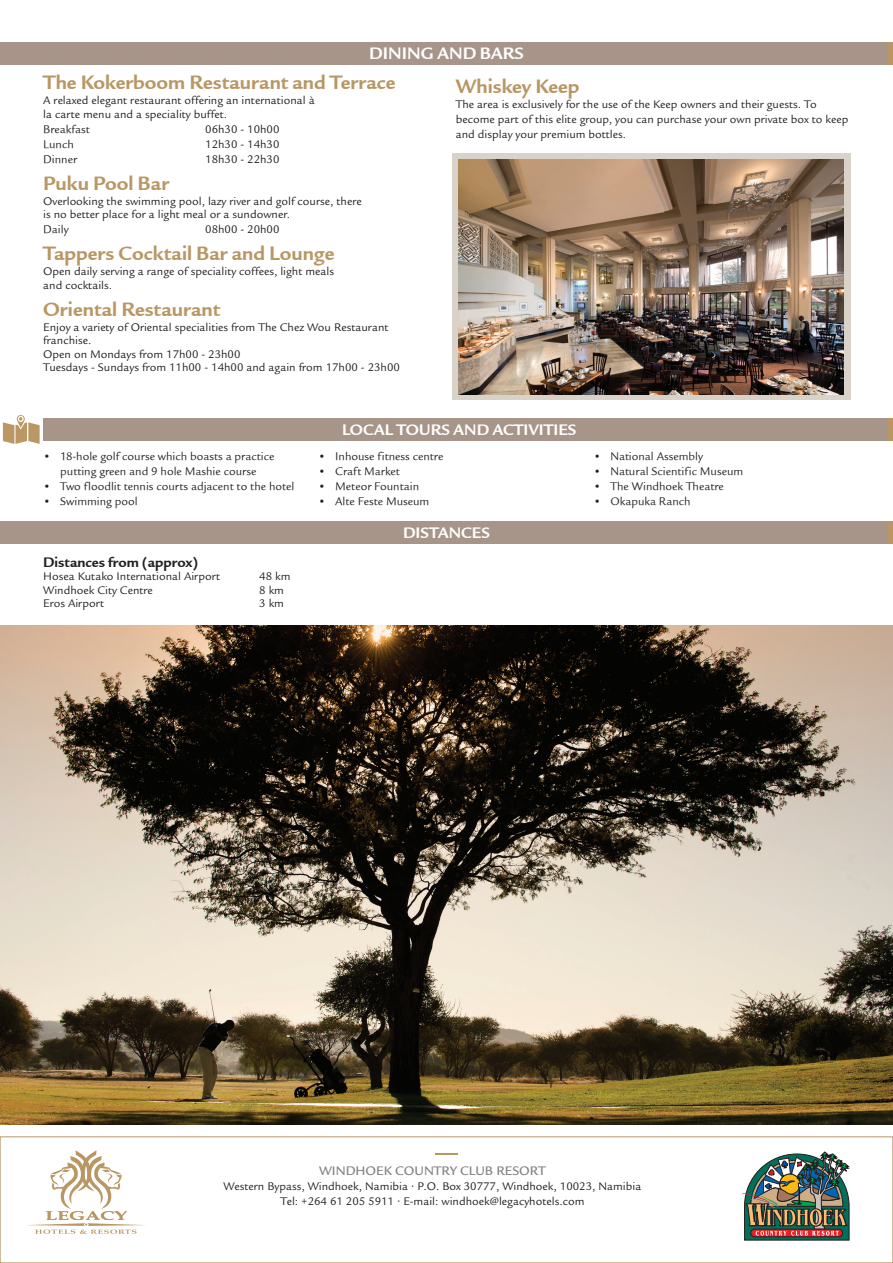
<style>
.page{position:relative;width:893px;height:1263px;background:#fff}
.page>*{position:absolute;margin:0;border:0;box-sizing:border-box;transform-origin:0 0}
.t1{font:21px "Legacy Sans ITCTT Bold";color:#b99764}
.t2{font:18px "Legacy Sans ITCTT Bold";color:#fff}
.t3{font:16.5px "Legacy Sans ITCTT Bold";color:#fff}
.t4{font:15px "Legacy Sans ITCTT Bold";color:#231f20}
.t5{font:500 13.5px "Legacy Sans Std";color:#808285}
.t6{font:12px/13.5px "Legacy Sans Std";color:#231f20}
.t7{font:12px/15px "Legacy Sans ITCTT Book";color:#231f20;text-align:center}
</style>
<div class="page">
<div style="left:0;top:418px;width:893px;height:23px;background:#a79589"></div>
<div style="left:0;top:30px;width:43px;height:723px;background:#fff"></div>
<div style="left:0;top:1137px;width:893px;height:126px;border:1px solid #b99764"></div>
<svg style="left:27px;top:1150px;width:118px;height:84px"></svg>
<hr style="left:435px;top:1153px;width:23px;height:2px;background:#b99764">
<img style="left:0;top:626px;width:893px;height:498px">
<svg style="left:3px;top:415px;width:37px;height:29px"></svg>
<div style="left:888px;top:418px;width:5px;height:23px;background:#b99764"></div>
<div style="left:0;top:522px;width:893px;height:22px;background:#a79589"></div>
<div style="left:888px;top:522px;width:5px;height:22px;background:#b99764"></div>
<svg style="left:742px;top:1152px;width:107px;height:88px"></svg>
<div style="left:452px;top:153px;width:398px;height:247px;background:#d9d2c9"></div>
<img style="left:459px;top:159px;width:384px;height:235px">
<div style="left:0;top:43px;width:893px;height:22px;background:#a79589"></div>
<div style="left:888px;top:43px;width:5px;height:22px;background:#b99764"></div>
<h2 class="t2" style="left:369px;top:43px;width:156px">DINING AND BARS</h2>
<h1 class="t1" style="left:43px;top:71px;width:354px">The Kokerboom Restaurant and Terrace</h1>
<p class="t6" style="left:43px;top:94px;width:273px">A relaxed elegant restaurant offering an international à la carte menu and a speciality buffet.</p>
<p class="t7" style="left:43px;top:122px;width:48px">Breakfast</p>
<p class="t6" style="left:205px;top:123px;width:76px">06h30 - 10h00</p>
<p class="t7" style="left:43px;top:137px;width:32px">Lunch</p>
<p class="t6" style="left:205px;top:138px;width:76px">12h30 - 14h30</p>
<p class="t7" style="left:43px;top:152px;width:35px">Dinner</p>
<p class="t6" style="left:205px;top:153px;width:76px">18h30 - 22h30</p>
<h1 class="t1" style="left:43px;top:171px;width:127px">Puku Pool Bar</h1>
<p class="t6" style="left:43px;top:195px;width:320px">Overlooking the swimming pool, lazy river and golf course, there is no better place for a light meal or a sundowner.</p>
<p class="t7" style="left:43px;top:222px;width:27px">Daily</p>
<p class="t6" style="left:205px;top:223px;width:76px">08h00 - 20h00</p>
<h1 class="t1" style="left:43px;top:242px;width:293px">Tappers Cocktail Bar and Lounge</h1>
<p class="t6" style="left:43px;top:265px;width:292px">Open daily serving a range of speciality coffees, light meals and cocktails.</p>
<h1 class="t1" style="left:43px;top:297px;width:179px">Oriental Restaurant</h1>
<p class="t6" style="left:43px;top:321px;width:358px">Enjoy a variety of Oriental specialities from The Chez Wou Restaurant franchise.<br>Open on Mondays from 17h00 - 23h00<br>Tuesdays - Sundays from 11h00 - 14h00 and again from 17h00 - 23h00</p>
<h1 class="t1" style="left:456px;top:74px;width:125px">Whiskey Keep</h1>
<p class="t6" style="left:456px;top:96px;width:394px;line-height:15px">The area is exclusively for the use of the Keep owners and their guests. To become part of this elite group, you can purchase your own private box to keep and display your premium bottles.</p>
<p class="t7" style="left:43px;top:449px;width:233px">• 18-hole golf course which boasts a practice putting green and 9 hole Mashie course</p>
<p class="t7" style="left:43px;top:479px;width:253px">• Two floodlit tennis courts adjacent to the hotel</p>
<p class="t7" style="left:43px;top:494px;width:96px">• Swimming pool</p>
<p class="t4" style="left:43px;top:553px;width:157px">Distances from (approx)</p>
<p class="t6" style="left:43px;top:570px;width:178px">Hosea Kutako International Airport</p>
<p class="t6" style="left:259px;top:570px;width:33px">48 km</p>
<p class="t6" style="left:43px;top:583px;width:111px">Windhoek City Centre</p>
<p class="t6" style="left:259px;top:583px;width:26px">8 km</p>
<p class="t6" style="left:43px;top:597px;width:62px">Eros Airport</p>
<p class="t6" style="left:259px;top:597px;width:26px">3 km</p>
<h3 class="t3" style="left:342px;top:420px;width:236px">LOCAL TOURS AND ACTIVITIES</h3>
<p class="t7" style="left:318px;top:449px;width:127px">• Inhouse fitness centre</p>
<p class="t7" style="left:318px;top:464px;width:83px">• Craft Market</p>
<p class="t7" style="left:318px;top:479px;width:102px">• Meteor Fountain</p>
<p class="t7" style="left:318px;top:494px;width:113px">• Alte Feste Museum</p>
<h3 class="t3" style="left:403px;top:523px;width:88px">DISTANCES</h3>
<p class="t7" style="left:593px;top:449px;width:111px">• National Assembly</p>
<p class="t7" style="left:593px;top:464px;width:151px">• Natural Scientific Museum</p>
<p class="t7" style="left:593px;top:479px;width:132px">• The Windhoek Theatre</p>
<p class="t7" style="left:593px;top:494px;width:99px">• Okapuka Ranch</p>
<p class="t5" style="left:319px;top:1162px;width:228px">WINDHOEK COUNTRY CLUB RESORT</p>
<p class="t6" style="left:224px;top:1178px;width:419px;line-height:15px;text-align:center">Western Bypass, Windhoek, Namibia • P.O. Box 30777, Windhoek, 10023, Namibia<br>Tel: +264 61 205 5911 • E-mail: windhoek@legacyhotels.com</p>
</div>
